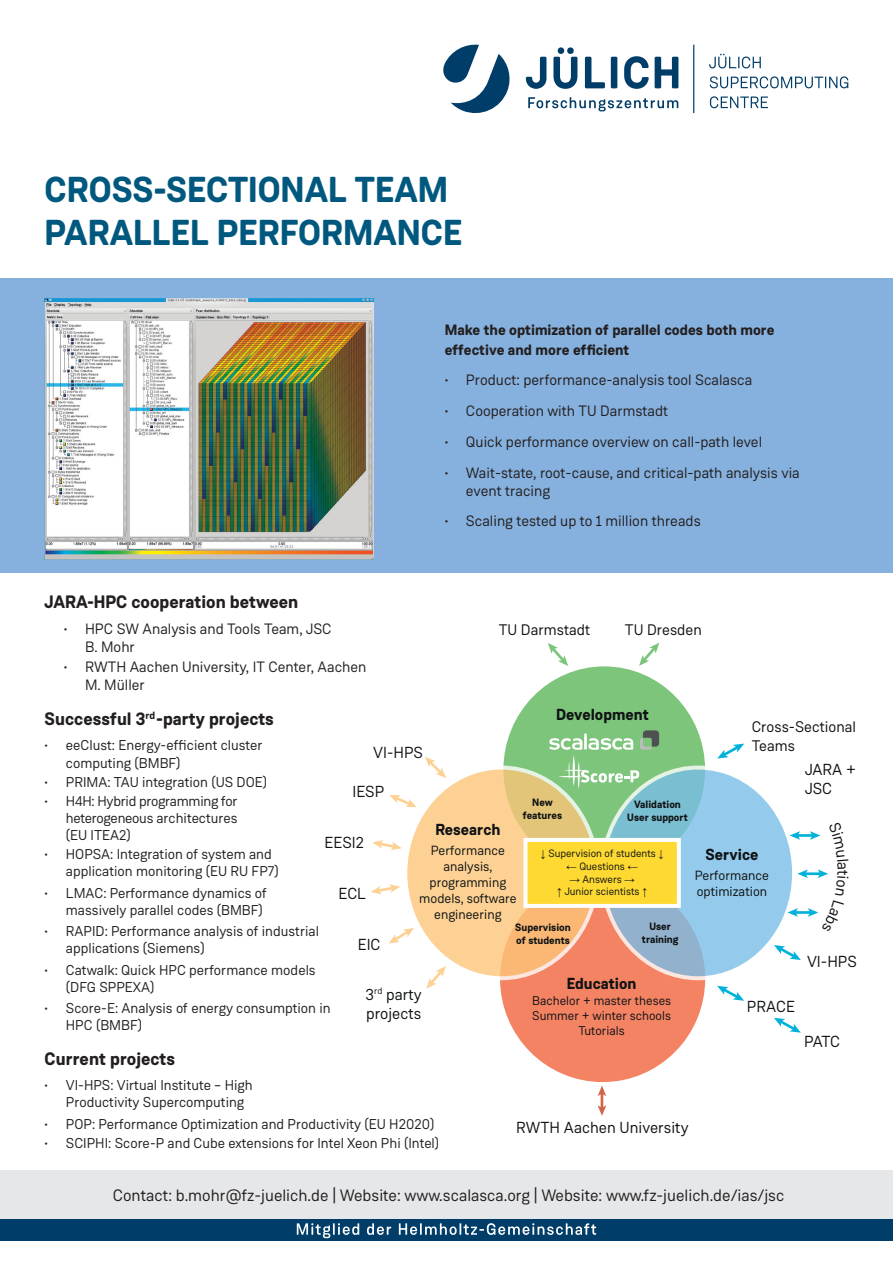
<style>
.page{position:relative;width:893px;height:1263px;background:#fff}
.page>*{position:absolute;margin:0;border:0;box-sizing:border-box;transform-origin:0 0}
.t1{font:700 36px/43.2px "Weissenhof Grotesk";color:#00587e}
.t2{font:700 18px "Weissenhof Grotesk";color:#231f20}
.t3{font:16.5px "Weissenhof Grotesk";color:#231f20}
.t4{font:15.9px/19.2px "Weissenhof Grotesk";color:#101314}
.t5{font:700 15.9px "Weissenhof Grotesk";color:#101314}
.t6{font:15.3px/18.3px "Weissenhof Grotesk";color:#101314}
.t7{font:15px/18px "Weissenhof Grotesk";color:#231f20}
.t8{font:700 15px/19.8px "Weissenhof Grotesk";color:#231f20}
.t9{font:14.25px/17.1px "Weissenhof Grotesk";color:#231f20}
.t10{font:13.35px/15.9px "Weissenhof Grotesk";color:#101314}
.t11{font:12.6px/15.1px "Weissenhof Grotesk";color:#101314;text-align:center}
.t12{font:700 10.65px/12.8px "Weissenhof Grotesk";color:#101314;text-align:center}
.t13{font:10.65px/12.8px "Weissenhof Grotesk";color:#101314;text-align:center}
.s1{font-family:"Arial"}
</style>
<div class="page">
<div style="left:0;top:1218px;width:893px;height:23px;background:#003d68"></div>
<svg style="left:297px;top:1223px;width:299px;height:15px"></svg>
<svg style="left:443px;top:45px;width:235px;height:68px"></svg>
<svg style="left:709px;top:54px;width:52px;height:14px"></svg>
<svg style="left:710px;top:76px;width:138px;height:12px"></svg>
<svg style="left:710px;top:96px;width:58px;height:12px"></svg>
<hr style="left:693px;top:45px;width:1px;height:68px;background:#003d68">
<div style="left:0;top:279px;width:893px;height:294px;background:#86b1de"></div>
<div style="left:0;top:1170px;width:893px;height:48px;background:#e6e7e9"></div>
<img style="left:45px;top:298px;width:329px;height:261px">
<div style="left:501px;top:664px;width:206px;height:211px;background:#7cc57a;border-radius:50%"></div>
<div style="left:498px;top:873px;width:209px;height:211px;background:#f48364;border-radius:50%"></div>
<svg style="left:602px;top:767px;width:192px;height:211px;background:#93c5e1"></svg>
<svg style="left:405px;top:767px;width:192px;height:211px;background:#f7cd8f"></svg>
<div style="left:525px;top:840px;width:154px;height:66px;background:#fdd931"></div>
<div style="left:523px;top:838px;width:158px;height:70px;border:4px solid #fff"></div>
<svg style="left:598px;top:1086px;width:8px;height:30px"></svg>
<svg style="left:425px;top:757px;width:21px;height:21px"></svg>
<svg style="left:372px;top:840px;width:30px;height:10px"></svg>
<svg style="left:371px;top:884px;width:29px;height:10px"></svg>
<svg style="left:389px;top:928px;width:25px;height:15px"></svg>
<svg style="left:426px;top:966px;width:20px;height:23px"></svg>
<svg style="left:717px;top:986px;width:27px;height:15px"></svg>
<svg style="left:774px;top:1018px;width:27px;height:15px"></svg>
<svg style="left:717px;top:743px;width:27px;height:15px"></svg>
<svg style="left:548px;top:643px;width:20px;height:23px"></svg>
<svg style="left:639px;top:643px;width:20px;height:23px"></svg>
<svg style="left:389px;top:795px;width:28px;height:12px"></svg>
<svg style="left:774px;top:945px;width:27px;height:15px"></svg>
<svg style="left:549px;top:730px;width:110px;height:59px"></svg>
<svg style="left:787px;top:831px;width:41px;height:86px"></svg>
<h1 class="t1" style="left:45px;top:169px;width:419px">CROSS-SECTIONAL TEAM<br>PARALLEL PERFORMANCE</h1>
<p class="t8" style="left:445px;top:320px;width:331px">Make the optimization of parallel codes both more effective and more efficient</p>
<p class="t7" style="left:445px;top:371px;width:309px">• Product: performance-analysis tool Scalasca</p>
<p class="t7" style="left:445px;top:402px;width:225px">• Cooperation with TU Darmstadt</p>
<p class="t7" style="left:445px;top:433px;width:319px">• Quick performance overview on call-path level</p>
<p class="t7" style="left:466px;top:463px;width:335px;text-indent:-21px">• Wait-state, root-cause, and critical-path analysis via event tracing</p>
<p class="t7" style="left:445px;top:512px;width:258px">• Scaling tested up to 1 million threads</p>
<p class="t2" style="left:45px;top:590px;width:255px">JARA-HPC cooperation between</p>
<p class="t7" style="left:85px;top:620px;width:248px;text-indent:-21px">• HPC SW Analysis and Tools Team, JSC<br>B. Mohr</p>
<p class="t7" style="left:85px;top:658px;width:283px;text-indent:-21px">• RWTH Aachen University, IT Center, Aachen<br>M. Müller</p>
<p class="t2" style="left:45px;top:707px;width:231px">Successful 3<sup>rd</sup>-party projects</p>
<p class="t9" style="left:66px;top:737px;width:198px;text-indent:-21px">• eeClust: Energy-efficient cluster computing (BMBF)</p>
<p class="t9" style="left:45px;top:773px;width:224px">• PRIMA: TAU integration (US DOE)</p>
<p class="t9" style="left:66px;top:792px;width:173px;text-align:justify;text-indent:-21px">• H4H: Hybrid programming for heterogeneous architectures (EU ITEA2)</p>
<p class="t9" style="left:66px;top:846px;width:214px;text-indent:-21px">• HOPSA: Integration of system and application monitoring (EU RU FP7)</p>
<p class="t9" style="left:45px;top:884px;width:224px;text-align:right">• LMAC: Performance dynamics of massively parallel codes (BMBF)</p>
<p class="t9" style="left:66px;top:923px;width:255px;text-indent:-21px">• RAPID: Performance analysis of industrial applications (Siemens)</p>
<p class="t9" style="left:66px;top:961px;width:251px;text-indent:-21px">• Catwalk: Quick HPC performance models (DFG SPPEXA)</p>
<p class="t9" style="left:66px;top:1000px;width:266px;text-indent:-21px">• Score-E: Analysis of energy consumption in<br>HPC (BMBF)</p>
<p class="t2" style="left:45px;top:1047px;width:132px">Current projects</p>
<p class="t9" style="left:66px;top:1077px;width:188px;text-indent:-21px">• VI-HPS: Virtual Institute – High<br>Productivity Supercomputing</p>
<p class="t9" style="left:45px;top:1115px;width:391px">• POP: Performance Optimization and Productivity (EU H2020)</p>
<p class="t9" style="left:45px;top:1134px;width:396px">• SCIPHI: Score-P and Cube extensions for Intel Xeon Phi (Intel)</p>
<p class="t6" style="left:499px;top:620px;width:93px">TU Darmstadt</p>
<p class="t6" style="left:625px;top:620px;width:78px">TU Dresden</p>
<p class="t5" style="left:556px;top:704px;width:94px">Development</p>
<p class="t6" style="left:752px;top:718px;width:106px">Cross-Sectional<br>Teams</p>
<p class="t4" style="left:373px;top:743px;width:51px">VI-HPS</p>
<p class="t4" style="left:805px;top:760px;width:52px">JARA +<br>JSC</p>
<p class="t4" style="left:352px;top:782px;width:33px">IESP</p>
<p class="t12" style="left:523px;top:796px;width:41px">New features</p>
<p class="t12" style="left:627px;top:798px;width:62px">Validation<br>User support</p>
<p class="t5" style="left:435px;top:819px;width:67px">Research</p>
<p class="t10" style="left:419px;top:842px;width:99px;text-align:center">Performance analysis, programming models, software engineering</p>
<p class="t4" style="left:325px;top:832px;width:41px">EESI2</p>
<p class="t4" style="left:339px;top:884px;width:29px">ECL</p>
<p class="t4" style="left:358px;top:935px;width:24px">EIC</p>
<p class="t4" style="left:366px;top:985px;width:58px">3<sup>rd</sup> party projects</p>
<p class="t5" style="left:705px;top:845px;width:54px">Service</p>
<p class="t10" style="left:695px;top:868px;width:76px">Performance optimization</p>
<p class="t13" style="left:541px;top:847px;width:125px"><span class="s1">↓</span> Supervision of students <span class="s1">↓ ←</span> Questions <span class="s1">←</span></p>
<p class="t13" style="left:557px;top:872px;width:92px"><span class="s1">→</span> Answers <span class="s1">→<br>↑</span> Junior scientists <span class="s1">↑</span></p>
<p class="t12" style="left:642px;top:920px;width:38px">User training</p>
<p class="t12" style="left:515px;top:921px;width:57px;text-align:left">Supervision of students</p>
<p class="t4" style="left:807px;top:952px;width:51px">VI-HPS</p>
<p class="t5" style="left:567px;top:974px;width:71px">Education</p>
<p class="t11" style="left:532px;top:993px;width:141px">Bachelor + master theses<br>Summer + winter schools<br>Tutorials</p>
<p class="t4" style="left:747px;top:997px;width:50px">PRACE</p>
<p class="t4" style="left:804px;top:1032px;width:37px">PATC</p>
<p class="t4" style="left:516px;top:1117px;width:174px">RWTH Aachen University</p>
<p class="t3" style="left:113px;top:1185px;width:673px">Contact: b.mohr@fz-juelich.de | Website: www.scalasca.org | Website: www.fz-juelich.de/ias/jsc</p>
</div>
